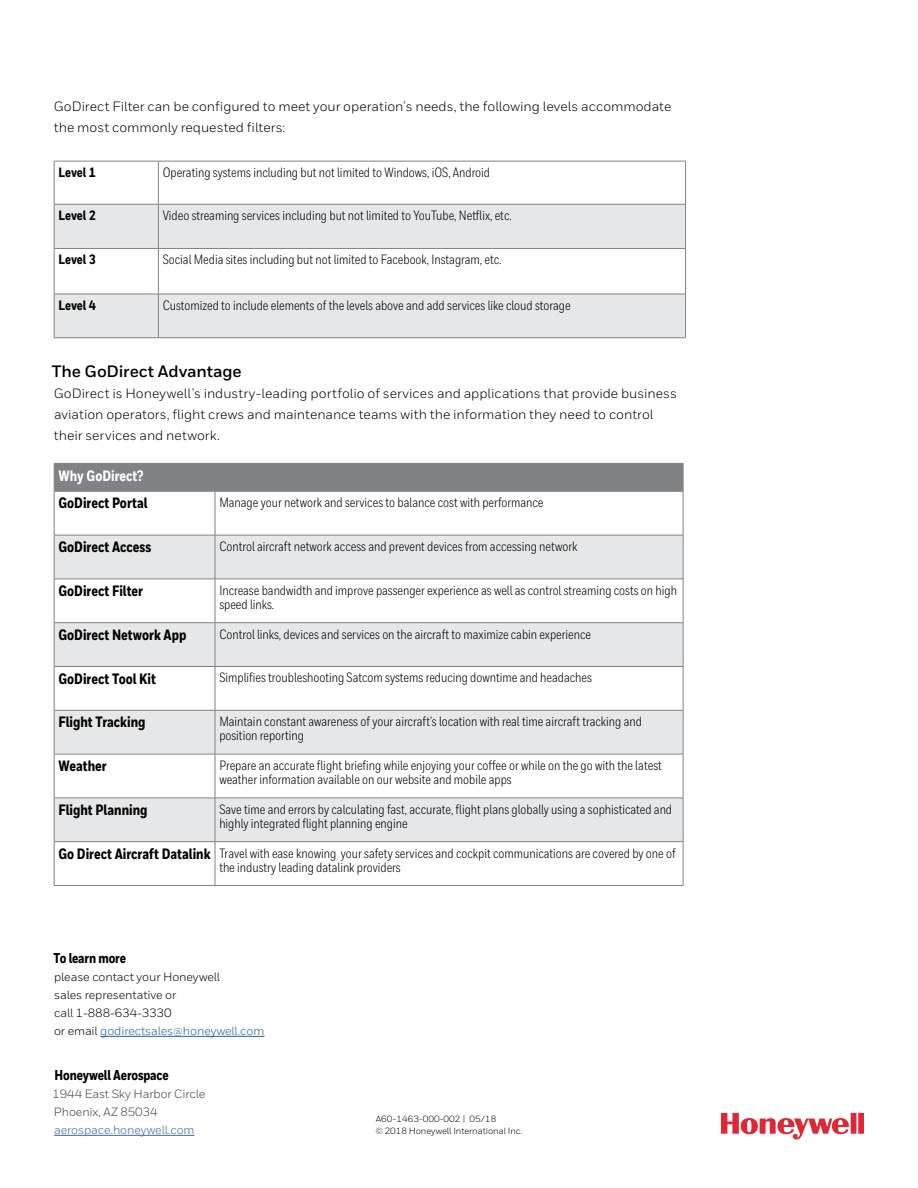
<style>
.page{position:relative;width:918px;height:1188px;background:#fff}
.page>*{position:absolute;margin:0;border:0;box-sizing:border-box;transform-origin:0 0}
.t1{font:700 16.5px "Honeywell Sans";letter-spacing:-.005em;color:#000}
.t2{font:800 15px "Honeywell Cond";color:#000}
.t3{font:800 15px "Honeywell Cond";color:#fff}
.t4{font:800 14.25px "Honeywell Cond";letter-spacing:-.01em;color:#000}
.t5{font:13.5px/14.2px "Honeywell Cond";color:#000}
.t6{font:13.5px/21px "Honeywell Sans";color:#000}
.t7{font:800 13.5px "Honeywell Cond";letter-spacing:-.005em;color:#000}
.t8{font:12px/18px "Honeywell Sans";letter-spacing:-.01em;color:#000}
.t9{font:12px/18px "Honeywell Sans";letter-spacing:-.01em;color:#414042}
.t10{font:12px "Honeywell Sans";letter-spacing:-.01em;color:#3a68a5}
.t11{font:9px/12px "Honeywell Sans";letter-spacing:-.01em;color:#000}
.s1{font-weight:800;font-size:15px}
.s2{color:#215e9e}
</style>
<div class="page">
<svg style="left:721px;top:1113px;width:143px;height:27px"></svg>
<svg style="left:55px;top:205px;width:630px;height:133px;fill:#e6e7e8"></svg>
<hr style="left:54px;top:161px;width:104px;height:1px;background:#808285">
<hr style="left:54px;top:161px;width:1px;height:43px;background:#808285">
<hr style="left:158px;top:161px;width:528px;height:1px;background:#808285">
<hr style="left:158px;top:161px;width:1px;height:43px;background:#808285">
<hr style="left:685px;top:161px;width:1px;height:43px;background:#808285">
<hr style="left:54px;top:204px;width:104px;height:1px;background:#808285">
<hr style="left:54px;top:204px;width:1px;height:44px;background:#808285">
<hr style="left:158px;top:204px;width:528px;height:1px;background:#808285">
<hr style="left:158px;top:204px;width:1px;height:44px;background:#808285">
<hr style="left:685px;top:204px;width:1px;height:44px;background:#808285">
<hr style="left:54px;top:248px;width:104px;height:1px;background:#808285">
<hr style="left:54px;top:249px;width:1px;height:45px;background:#808285">
<hr style="left:158px;top:248px;width:528px;height:1px;background:#808285">
<hr style="left:158px;top:249px;width:1px;height:45px;background:#808285">
<hr style="left:685px;top:249px;width:1px;height:45px;background:#808285">
<hr style="left:54px;top:294px;width:104px;height:1px;background:#808285">
<hr style="left:54px;top:294px;width:1px;height:44px;background:#808285">
<hr style="left:158px;top:294px;width:528px;height:1px;background:#808285">
<hr style="left:158px;top:294px;width:1px;height:44px;background:#808285">
<hr style="left:685px;top:294px;width:1px;height:44px;background:#808285">
<hr style="left:54px;top:338px;width:104px;height:1px;background:#808285">
<hr style="left:158px;top:338px;width:528px;height:1px;background:#808285">
<svg style="left:55px;top:492px;width:628px;height:393px"></svg>
<svg style="left:55px;top:536px;width:628px;height:305px;fill:#e6e7e8"></svg>
<div style="left:54px;top:463px;width:630px;height:28px;background:#808285"></div>
<hr style="left:54px;top:491px;width:161px;height:1px;background:#808285">
<hr style="left:54px;top:492px;width:1px;height:43px;background:#808285">
<hr style="left:215px;top:491px;width:468px;height:1px;background:#808285">
<hr style="left:215px;top:492px;width:1px;height:43px;background:#808285">
<hr style="left:683px;top:492px;width:1px;height:43px;background:#808285">
<hr style="left:54px;top:535px;width:161px;height:1px;background:#808285">
<hr style="left:54px;top:535px;width:1px;height:44px;background:#808285">
<hr style="left:215px;top:535px;width:468px;height:1px;background:#808285">
<hr style="left:215px;top:535px;width:1px;height:44px;background:#808285">
<hr style="left:683px;top:535px;width:1px;height:44px;background:#808285">
<hr style="left:54px;top:579px;width:161px;height:1px;background:#808285">
<hr style="left:54px;top:579px;width:1px;height:44px;background:#808285">
<hr style="left:215px;top:579px;width:468px;height:1px;background:#808285">
<hr style="left:215px;top:579px;width:1px;height:44px;background:#808285">
<hr style="left:683px;top:579px;width:1px;height:44px;background:#808285">
<hr style="left:54px;top:622px;width:161px;height:1px;background:#808285">
<hr style="left:54px;top:623px;width:1px;height:43px;background:#808285">
<hr style="left:215px;top:622px;width:468px;height:1px;background:#808285">
<hr style="left:215px;top:623px;width:1px;height:43px;background:#808285">
<hr style="left:683px;top:623px;width:1px;height:43px;background:#808285">
<hr style="left:54px;top:666px;width:161px;height:1px;background:#808285">
<hr style="left:54px;top:667px;width:1px;height:43px;background:#808285">
<hr style="left:215px;top:666px;width:468px;height:1px;background:#808285">
<hr style="left:215px;top:667px;width:1px;height:43px;background:#808285">
<hr style="left:683px;top:667px;width:1px;height:43px;background:#808285">
<hr style="left:54px;top:710px;width:161px;height:1px;background:#808285">
<hr style="left:54px;top:710px;width:1px;height:44px;background:#808285">
<hr style="left:215px;top:710px;width:468px;height:1px;background:#808285">
<hr style="left:215px;top:710px;width:1px;height:44px;background:#808285">
<hr style="left:683px;top:710px;width:1px;height:44px;background:#808285">
<hr style="left:54px;top:754px;width:161px;height:1px;background:#808285">
<hr style="left:54px;top:754px;width:1px;height:44px;background:#808285">
<hr style="left:215px;top:754px;width:468px;height:1px;background:#808285">
<hr style="left:215px;top:754px;width:1px;height:44px;background:#808285">
<hr style="left:683px;top:754px;width:1px;height:44px;background:#808285">
<hr style="left:54px;top:798px;width:161px;height:1px;background:#808285">
<hr style="left:54px;top:798px;width:1px;height:43px;background:#808285">
<hr style="left:215px;top:798px;width:468px;height:1px;background:#808285">
<hr style="left:215px;top:798px;width:1px;height:43px;background:#808285">
<hr style="left:683px;top:798px;width:1px;height:43px;background:#808285">
<hr style="left:54px;top:841px;width:161px;height:1px;background:#808285">
<hr style="left:54px;top:842px;width:1px;height:43px;background:#808285">
<hr style="left:215px;top:841px;width:468px;height:1px;background:#808285">
<hr style="left:215px;top:842px;width:1px;height:43px;background:#808285">
<hr style="left:683px;top:842px;width:1px;height:43px;background:#808285">
<hr style="left:54px;top:885px;width:161px;height:1px;background:#808285">
<hr style="left:215px;top:885px;width:468px;height:1px;background:#808285">
<hr style="left:100px;top:1036px;width:164px;height:1px;background:#215e9e">
<hr style="left:54px;top:1135px;width:141px;height:1px;background:#3a68a5">
<p class="t6" style="left:54px;top:96px;width:619px">GoDirect Filter can be configured to meet your operation’s needs, the following levels accommodate the most commonly requested filters:</p>
<p class="t7" style="left:59px;top:164px;width:39px">Level 1</p>
<p class="t5" style="left:163px;top:165px;width:329px">Operating systems including but not limited to Windows, iOS, Android</p>
<p class="t7" style="left:59px;top:207px;width:39px">Level 2</p>
<p class="t5" style="left:163px;top:208px;width:350px">Video streaming services including but not limited to YouTube, Netflix, etc.</p>
<p class="t7" style="left:59px;top:251px;width:39px">Level 3</p>
<p class="t5" style="left:163px;top:253px;width:340px">Social Media sites including but not limited to Facebook, Instagram, etc.</p>
<p class="t7" style="left:59px;top:297px;width:39px">Level 4</p>
<p class="t5" style="left:163px;top:298px;width:409px">Customized to include elements of the levels above and add services like cloud storage</p>
<p class="t1" style="left:52px;top:361px;width:191px">The GoDirect Advantage</p>
<p class="t6" style="left:54px;top:383px;width:625px">GoDirect is Honeywell’s industry-leading portfolio of services and applications that provide business aviation operators, flight crews and maintenance teams with the information they need to control their services and network.</p>
<p class="t3" style="left:59px;top:466px;width:87px">Why GoDirect?</p>
<p class="t2" style="left:59px;top:494px;width:91px">GoDirect Portal</p>
<p class="t5" style="left:219px;top:496px;width:326px">Manage your network and services to balance cost with performance</p>
<p class="t2" style="left:59px;top:538px;width:94px">GoDirect Access</p>
<p class="t5" style="left:219px;top:539px;width:360px">Control aircraft network access and prevent devices from accessing network</p>
<p class="t2" style="left:59px;top:582px;width:86px">GoDirect Filter</p>
<p class="t5" style="left:219px;top:583px;width:459px">Increase bandwidth and improve passenger experience as well as control streaming costs on high speed links.</p>
<p class="t2" style="left:59px;top:625px;width:129px">GoDirect Network App</p>
<p class="t5" style="left:219px;top:627px;width:373px">Control links, devices and services on the aircraft to maximize cabin experience</p>
<p class="t2" style="left:59px;top:669px;width:99px">GoDirect Tool Kit</p>
<p class="t5" style="left:219px;top:671px;width:374px">Simplifies troubleshooting Satcom systems reducing downtime and headaches</p>
<p class="t2" style="left:59px;top:713px;width:89px">Flight Tracking</p>
<p class="t5" style="left:219px;top:714px;width:424px">Maintain constant awareness of your aircraft's location with real time aircraft tracking and position reporting</p>
<p class="t2" style="left:59px;top:757px;width:50px">Weather</p>
<p class="t5" style="left:219px;top:758px;width:444px">Prepare an accurate flight briefing while enjoying your coffee or while on the go with the latest weather information available on our website and mobile apps</p>
<p class="t2" style="left:59px;top:801px;width:91px">Flight Planning</p>
<p class="t5" style="left:219px;top:802px;width:454px">Save time and errors by calculating fast, accurate, flight plans globally using a sophisticated and highly integrated flight planning engine</p>
<p class="t5" style="left:219px;top:846px;width:458px;text-indent:-161px"><span class="s1">Go Direct Aircraft Datalink</span> Travel with ease knowing your safety services and cockpit communications are covered by one of the industry leading datalink providers</p>
<p class="t4" style="left:54px;top:950px;width:74px">To learn more</p>
<p class="t8" style="left:54px;top:968px;width:212px">please contact your Honeywell<br>sales representative or<br>call 1-888-634-3330<br>or email <span class="s2">godirectsales@honeywell.com</span></p>
<p class="t4" style="left:55px;top:1067px;width:116px">Honeywell Aerospace</p>
<p class="t9" style="left:53px;top:1085px;width:154px">1944 East Sky Harbor Circle<br>Phoenix, AZ 85034</p>
<p class="t10" style="left:54px;top:1123px;width:142px">aerospace.honeywell.com</p>
<p class="t11" style="left:375px;top:1113px;width:149px">A60-1463-000-002 | 05/18<br>© 2018 Honeywell International Inc.</p>
</div>
